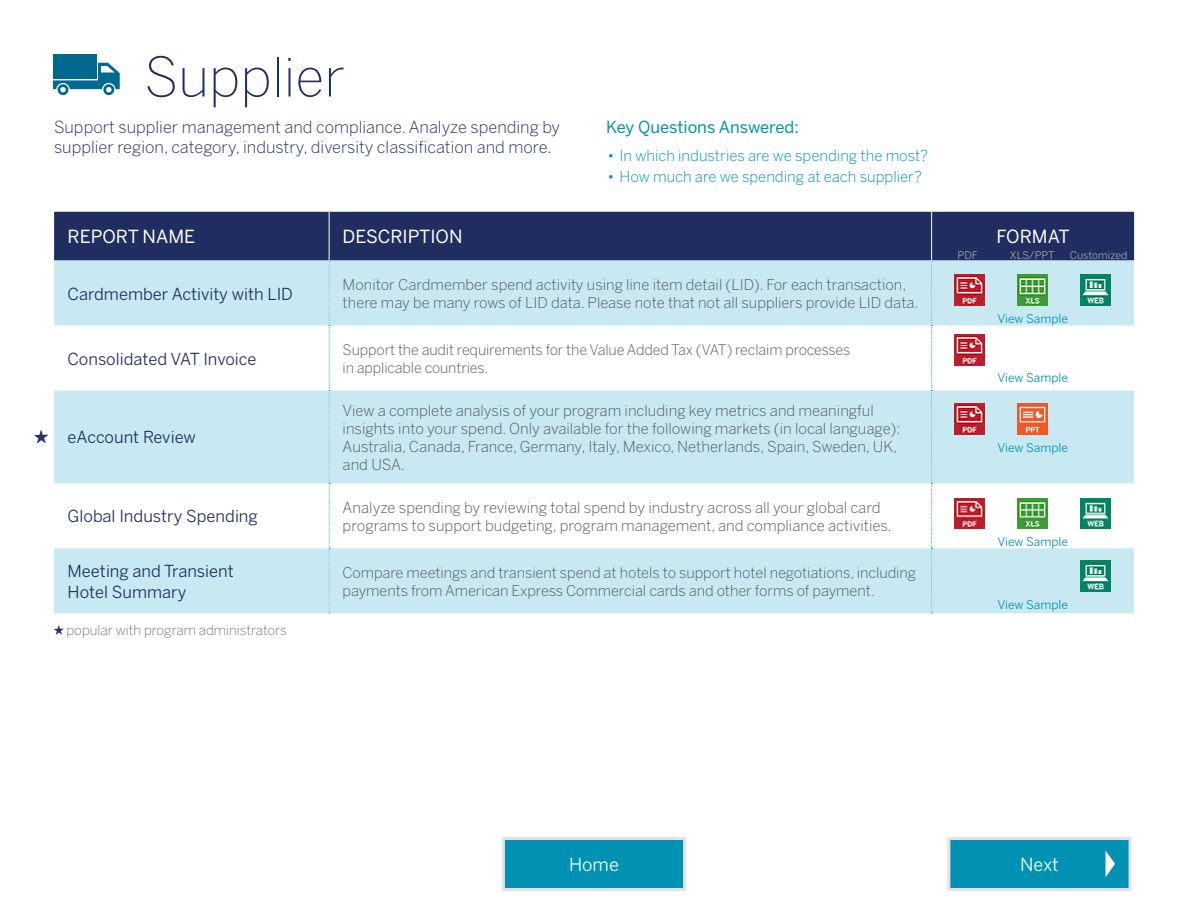
<style>
.page{position:relative;width:1188px;height:918px;background:#fff}
.page>*{position:absolute;margin:0;border:0;box-sizing:border-box;transform-origin:0 0}
.t1{font:200 54px "Benton Sans";color:#1f2d60}
.t2{font:18px "Benton Sans";color:#fff}
.t3{font:18px "Benton Sans";color:#fff}
.t4{font:300 16.5px/19.5px "Benton Sans";color:#1f2d60}
.t5{font:16.5px/21px "Benton Sans";color:#1f2d60}
.t6{font:16.5px "Benton Sans";color:#0091b3}
.t7{font:300 15px/18px "Benton Sans";color:#55565a}
.t8{font:300 15px "Benton Sans";color:#0091b3}
.t9{font:300 14.85px/18px "Benton Sans";color:#55565a}
.t10{font:300 14.7px/18px "Benton Sans";letter-spacing:-.005em;color:#55565a}
.t11{font:300 14.4px/18px "Benton Sans";letter-spacing:-.01em;color:#55565a}
.t12{font:200 13.5px "Benton Sans";color:#55565a}
.t13{font:12px "Benton Sans";color:#0091b3}
.t14{font:10.5px "Benton Sans";color:#a9a8a9}
</style>
<div class="page">
<svg style="left:54px;top:625px;width:10px;height:10px"></svg>
<div style="left:54px;top:212px;width:1080px;height:49px;background:#1f2d60"></div>
<div style="left:54px;top:261px;width:1080px;height:65px;background:#c8e9f1"></div>
<svg style="left:54px;top:391px;width:1080px;height:222px;fill:#c8e9f1"></svg>
<svg style="left:329px;top:261px;width:1px;height:353px"></svg>
<svg style="left:931px;top:261px;width:2px;height:353px"></svg>
<hr style="left:329px;top:212px;width:1px;height:49px;background:#fff">
<hr style="left:931px;top:212px;width:1px;height:49px;background:#fff">
<svg style="left:502px;top:837px;width:184px;height:54px;background:#1f9cb9"></svg>
<img style="left:1080px;top:561px;width:31px;height:30px">
<img style="left:954px;top:498px;width:31px;height:31px">
<img style="left:1017px;top:498px;width:31px;height:31px">
<img style="left:1080px;top:498px;width:31px;height:31px">
<img style="left:954px;top:275px;width:31px;height:30px">
<img style="left:1017px;top:275px;width:31px;height:30px">
<img style="left:1080px;top:275px;width:31px;height:30px">
<svg style="left:947px;top:837px;width:185px;height:54px;background:#249ebb"></svg>
<img style="left:954px;top:334px;width:31px;height:31px">
<img style="left:954px;top:404px;width:31px;height:30px">
<img style="left:1017px;top:404px;width:31px;height:30px">
<div style="left:53px;top:55px;width:44px;height:24px;background:#00698f"></div>
<svg style="left:53px;top:63px;width:67px;height:32px"></svg>
<svg style="left:34px;top:430px;width:14px;height:13px"></svg>
<h1 class="t1" style="left:144px;top:45px;width:203px">Supplier</h1>
<p class="t4" style="left:54px;top:117px;width:508px">Support supplier management and compliance. Analyze spending by supplier region, category, industry, diversity classification and more.</p>
<p class="t6" style="left:606px;top:117px;width:194px">Key Questions Answered:</p>
<p class="t8" style="left:608px;top:147px;width:322px">• In which industries are we spending the most?</p>
<p class="t8" style="left:608px;top:168px;width:316px">• How much are we spending at each supplier?</p>
<p class="t2" style="left:68px;top:226px;width:129px">REPORT NAME</p>
<p class="t2" style="left:343px;top:226px;width:121px">DESCRIPTION</p>
<p class="t2" style="left:997px;top:226px;width:74px">FORMAT</p>
<p class="t5" style="left:68px;top:283px;width:227px">Cardmember Activity with LID</p>
<p class="t9" style="left:343px;top:275px;width:577px">Monitor Cardmember spend activity using line item detail (LID). For each transaction, there may be many rows of LID data. Please note that not all suppliers provide LID data.</p>
<p class="t5" style="left:68px;top:348px;width:190px">Consolidated VAT Invoice</p>
<p class="t11" style="left:343px;top:340px;width:509px">Support the audit requirements for the Value Added Tax (VAT) reclaim processes in applicable countries.</p>
<p class="t5" style="left:68px;top:427px;width:130px">eAccount Review</p>
<p class="t7" style="left:343px;top:401px;width:559px">View a complete analysis of your program including key metrics and meaningful insights into your spend. Only available for the following markets (in local language):<br>Australia, Canada, France, Germany, Italy, Mexico, Netherlands, Spain, Sweden, UK, and USA.</p>
<p class="t5" style="left:68px;top:506px;width:192px">Global Industry Spending</p>
<p class="t7" style="left:343px;top:498px;width:551px">Analyze spending by reviewing total spend by industry across all your global card programs to support budgeting, program management, and compliance activities.</p>
<p class="t5" style="left:68px;top:560px;width:168px">Meeting and Transient<br>Hotel Summary</p>
<p class="t10" style="left:343px;top:563px;width:575px">Compare meetings and transient spend at hotels to support hotel negotiations, including payments from American Express Commercial cards and other forms of payment.</p>
<p class="t12" style="left:66px;top:622px;width:222px">popular with program administrators</p>
<p class="t14" style="left:958px;top:249px;width:22px">PDF</p>
<p class="t14" style="left:1010px;top:249px;width:46px">XLS/PPT</p>
<p class="t14" style="left:1070px;top:249px;width:59px">Customized</p>
<p class="t13" style="left:998px;top:311px;width:72px">View Sample</p>
<p class="t13" style="left:998px;top:371px;width:72px">View Sample</p>
<p class="t13" style="left:998px;top:440px;width:72px">View Sample</p>
<p class="t13" style="left:998px;top:535px;width:72px">View Sample</p>
<p class="t13" style="left:998px;top:597px;width:72px">View Sample</p>
<p class="t3" style="left:569px;top:854px;width:51px">Home</p>
<p class="t3" style="left:1020px;top:854px;width:40px">Next</p>
</div>
